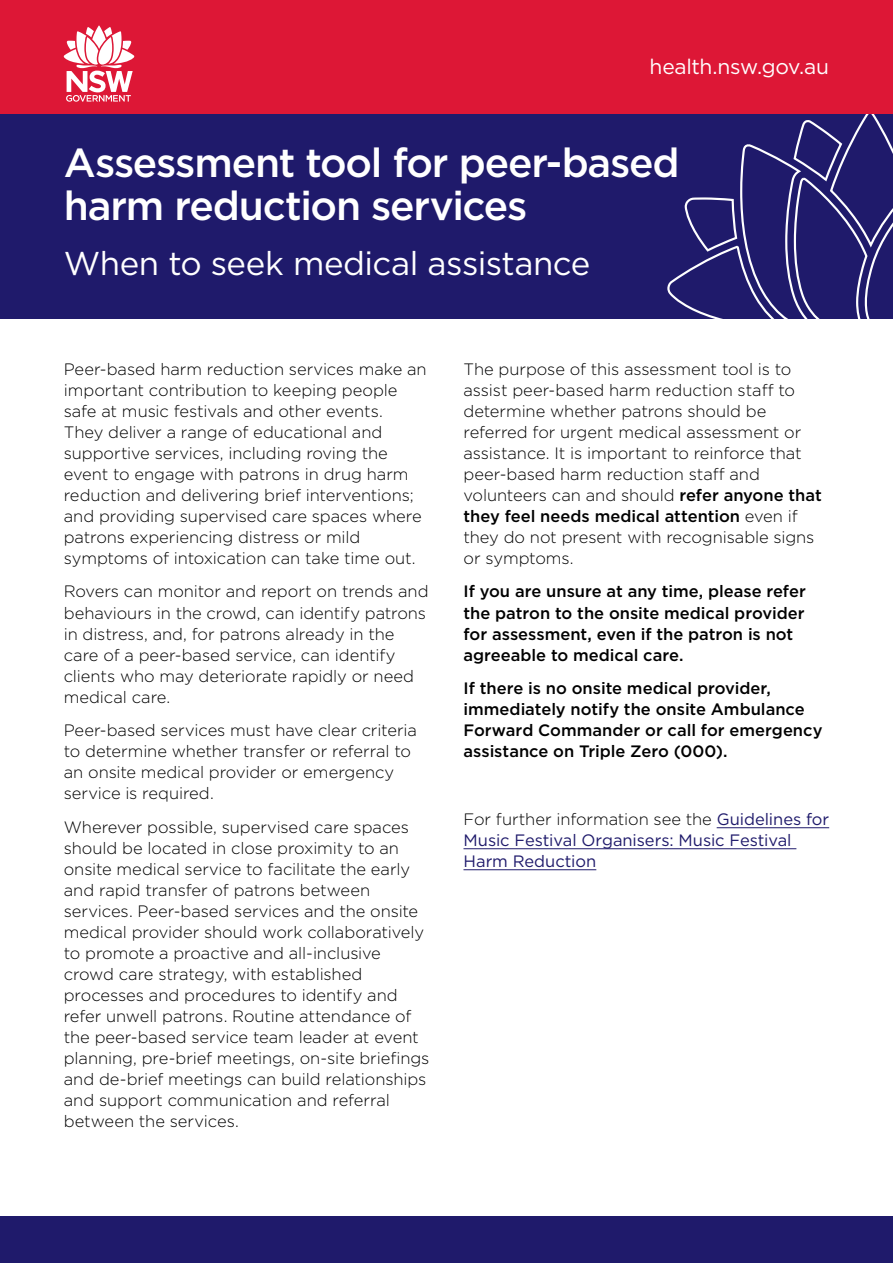
<style>
.page{position:relative;width:893px;height:1263px;background:#fff}
.page>*{position:absolute;margin:0;border:0;box-sizing:border-box;transform-origin:0 0}
.t1{font:500 40.5px/43.5px "Gotham";letter-spacing:-.03em;color:#fff}
.t2{font:33px "Gotham";letter-spacing:-.015em;color:#fff}
.t3{font:21px "Gotham";letter-spacing:-.015em;color:#fff}
.t4{font:300 16.5px/21px "Gotham";letter-spacing:-.005em;color:#000}
.t5{font:500 16.5px/21px "Gotham";color:#000}
.t6{font:16.5px/21px "Gotham";letter-spacing:-.005em;color:#1f1a6b}
.s1{font-weight:500}
.s2{font-weight:300;color:#000}
</style>
<div class="page">
<div style="left:0;top:0;width:893px;height:115px;background:#dd1736"></div>
<div style="left:0;top:1216px;width:893px;height:47px;background:#1f1a6b"></div>
<div style="left:0;top:115px;width:893px;height:204px;background:#1f1a6b"></div>
<svg style="left:667px;top:115px;width:226px;height:204px"></svg>
<svg style="left:64px;top:26px;width:70px;height:76px"></svg>
<hr style="left:717px;top:827px;width:112px;height:1px;background:#1f1a6b">
<hr style="left:463px;top:848px;width:333px;height:1px;background:#1f1a6b">
<hr style="left:463px;top:869px;width:133px;height:1px;background:#1f1a6b">
<p class="t3" style="left:650px;top:53px;width:181px">health.nsw.gov.au</p>
<h1 class="t1" style="left:64px;top:140px;width:617px">Assessment tool for peer-based harm reduction services</h1>
<h2 class="t2" style="left:64px;top:242px;width:528px">When to seek medical assistance</h2>
<p class="t4" style="left:64px;top:358px;width:364px">Peer-based harm reduction services make an important contribution to keeping people safe at music festivals and other events.<br>They deliver a range of educational and supportive services, including roving the event to engage with patrons in drug harm reduction and delivering brief interventions; and providing supervised care spaces where patrons experiencing distress or mild symptoms of intoxication can take time out.</p>
<p class="t4" style="left:64px;top:581px;width:366px">Rovers can monitor and report on trends and behaviours in the crowd, can identify patrons in distress, and, for patrons already in the care of a peer-based service, can identify clients who may deteriorate rapidly or need medical care.</p>
<p class="t4" style="left:64px;top:719px;width:355px">Peer-based services must have clear criteria to determine whether transfer or referral to an onsite medical provider or emergency service is required.</p>
<p class="t4" style="left:64px;top:816px;width:367px">Wherever possible, supervised care spaces should be located in close proximity to an onsite medical service to facilitate the early and rapid transfer of patrons between services. Peer-based services and the onsite medical provider should work collaboratively to promote a proactive and all-inclusive crowd care strategy, with established processes and procedures to identify and refer unwell patrons. Routine attendance of the peer-based service team leader at event planning, pre-brief meetings, on-site briefings and de-brief meetings can build relationships and support communication and referral between the services.</p>
<p class="t4" style="left:463px;top:358px;width:360px">The purpose of this assessment tool is to assist peer-based harm reduction staff to determine whether patrons should be referred for urgent medical assessment or assistance. It is important to reinforce that peer-based harm reduction staff and volunteers can and should <span class="s1">refer anyone that they feel needs medical attention</span> even if they do not present with recognisable signs or symptoms.</p>
<p class="t5" style="left:463px;top:581px;width:344px">If you are unsure at any time, please refer the patron to the onsite medical provider for assessment, even if the patron is not agreeable to medical care.</p>
<p class="t5" style="left:463px;top:678px;width:360px">If there is no onsite medical provider, immediately notify the onsite Ambulance Forward Commander or call for emergency assistance on Triple Zero (000).</p>
<p class="t6" style="left:463px;top:808px;width:367px"><span class="s2">For further information see the</span> Guidelines for<br>Music Festival Organisers: Music Festival<br>Harm Reduction</p>
</div>
